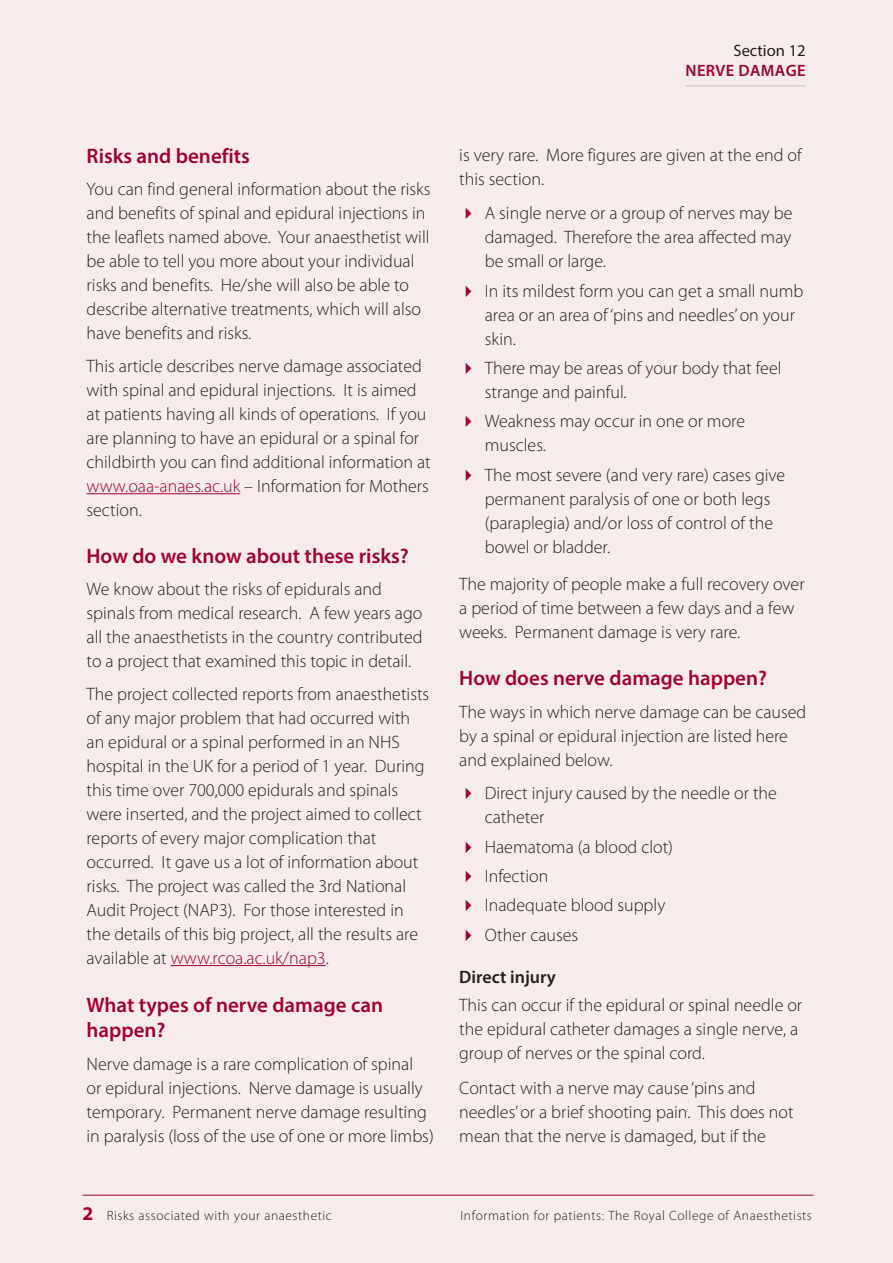
<style>
.page{position:relative;width:893px;height:1263px;background:#f7ecea}
.page>*{position:absolute;margin:0;border:0;box-sizing:border-box;transform-origin:0 0}
._2013_-_Subhead{font:600 21px/25.5px "Myriad Pro";color:#a40133}
.t1{font:700 19.5px "Myriad Pro";color:#a40133}
._2013_-_Light_text{font:300 18px/24px "Myriad Pro";color:#231f20}
._2013_-_Bold{font:600 18px "Myriad Pro";color:#231f20}
.t2{font:600 16.5px "Myriad Pro";letter-spacing:.02em;color:#a40133}
.t3{font:16.5px "Myriad Pro";color:#231f20}
.t4{font:300 13.5px "Myriad Pro";letter-spacing:.04em;color:#231f20}
.s1{color:#a40133}
</style>
<div class="page">
<hr style="left:87px;top:493px;width:153px;height:1px;background:#a40133">
<hr style="left:171px;top:965px;width:155px;height:1px;background:#a40133">
<hr style="left:686px;top:85px;width:120px;height:1px;background:#bebfc2">
<hr style="left:82px;top:1195px;width:731px;height:1px;background:#a40133">
<p class="t3" style="left:734px;top:41px;width:74px">Section 12</p>
<p class="t2" style="left:686px;top:60px;width:121px">NERVE DAMAGE</p>
<p class="_2013_-_Subhead" style="left:87px;top:143px;width:165px">Risks and benefits</p>
<p class="_2013_-_Light_text" style="left:87px;top:177px;width:346px">You can find general information about the risks and benefits of spinal and epidural injections in the leaflets named above. Your anaesthetist will be able to tell you more about your individual risks and benefits. He/she will also be able to describe alternative treatments, which will also have benefits and risks.</p>
<p class="_2013_-_Light_text" style="left:87px;top:354px;width:346px">This article describes nerve damage associated with spinal and epidural injections. It is aimed at patients having all kinds of operations. If you are planning to have an epidural or a spinal for childbirth you can find additional information at <span class="s1">www.oaa-anaes.ac.uk</span> – Information for Mothers section.</p>
<p class="_2013_-_Subhead" style="left:87px;top:542px;width:324px">How do we know about these risks?</p>
<p class="_2013_-_Light_text" style="left:87px;top:577px;width:338px">We know about the risks of epidurals and spinals from medical research. A few years ago all the anaesthetists in the country contributed to a project that examined this topic in detail.</p>
<p class="_2013_-_Light_text" style="left:87px;top:681px;width:344px">The project collected reports from anaesthetists of any major problem that had occurred with an epidural or a spinal performed in an NHS hospital in the UK for a period of 1 year. During this time over 700,000 epidurals and spinals were inserted, and the project aimed to collect reports of every major complication that occurred. It gave us a lot of information about risks. The project was called the 3rd National Audit Project (NAP3). For those interested in the details of this big project, all the results are available at <span class="s1">www.rcoa.ac.uk/nap3</span>.</p>
<p class="_2013_-_Subhead" style="left:87px;top:991px;width:298px">What types of nerve damage can happen?</p>
<p class="_2013_-_Light_text" style="left:87px;top:1051px;width:349px">Nerve damage is a rare complication of spinal<br>or epidural injections. Nerve damage is usually temporary. Permanent nerve damage resulting in paralysis (loss of the use of one or more limbs)</p>
<p class="_2013_-_Light_text" style="left:459px;top:142px;width:344px">is very rare. More figures are given at the end of this section.</p>
<p class="_2013_-_Light_text" style="left:485px;top:201px;width:309px;text-align:justify">A single nerve or a group of nerves may be damaged. Therefore the area affected may be small or large.</p>
<p class="_2013_-_Light_text" style="left:485px;top:278px;width:320px">In its mildest form you can get a small numb area or an area of ‘pins and needles’ on your skin.</p>
<p class="_2013_-_Light_text" style="left:485px;top:356px;width:298px">There may be areas of your body that feel strange and painful.</p>
<p class="_2013_-_Light_text" style="left:485px;top:409px;width:262px">Weakness may occur in one or more muscles.</p>
<p class="_2013_-_Light_text" style="left:485px;top:462px;width:302px">The most severe (and very rare) cases give permanent paralysis of one or both legs (paraplegia) and/or loss of control of the bowel or bladder.</p>
<p class="_2013_-_Light_text" style="left:459px;top:572px;width:347px">The majority of people make a full recovery over a period of time between a few days and a few weeks. Permanent damage is very rare.</p>
<p class="_2013_-_Subhead" style="left:459px;top:665px;width:309px">How does nerve damage happen?</p>
<p class="_2013_-_Light_text" style="left:459px;top:699px;width:349px">The ways in which nerve damage can be caused by a spinal or epidural injection are listed here and explained below.</p>
<p class="_2013_-_Light_text" style="left:485px;top:781px;width:294px">Direct injury caused by the needle or the catheter</p>
<p class="_2013_-_Light_text" style="left:485px;top:834px;width:190px">Haematoma (a blood clot)</p>
<p class="_2013_-_Light_text" style="left:485px;top:864px;width:65px">Infection</p>
<p class="_2013_-_Light_text" style="left:485px;top:893px;width:182px">Inadequate blood supply</p>
<p class="_2013_-_Light_text" style="left:485px;top:922px;width:95px">Other causes</p>
<p class="_2013_-_Bold" style="left:459px;top:965px;width:98px">Direct injury</p>
<p class="_2013_-_Light_text" style="left:459px;top:993px;width:345px">This can occur if the epidural or spinal needle or the epidural catheter damages a single nerve, a group of nerves or the spinal cord.</p>
<p class="_2013_-_Light_text" style="left:459px;top:1075px;width:336px">Contact with a nerve may cause ‘pins and needles’ or a brief shooting pain. This does not mean that the nerve is damaged, but if the</p>
<p class="t1" style="left:82px;top:1201px;width:12px">2</p>
<p class="t4" style="left:107px;top:1207px;width:227px">Risks associated with your anaesthetic</p>
<p class="t4" style="left:461px;top:1207px;width:353px">Information for patients: The Royal College of Anaesthetists</p>
</div>
